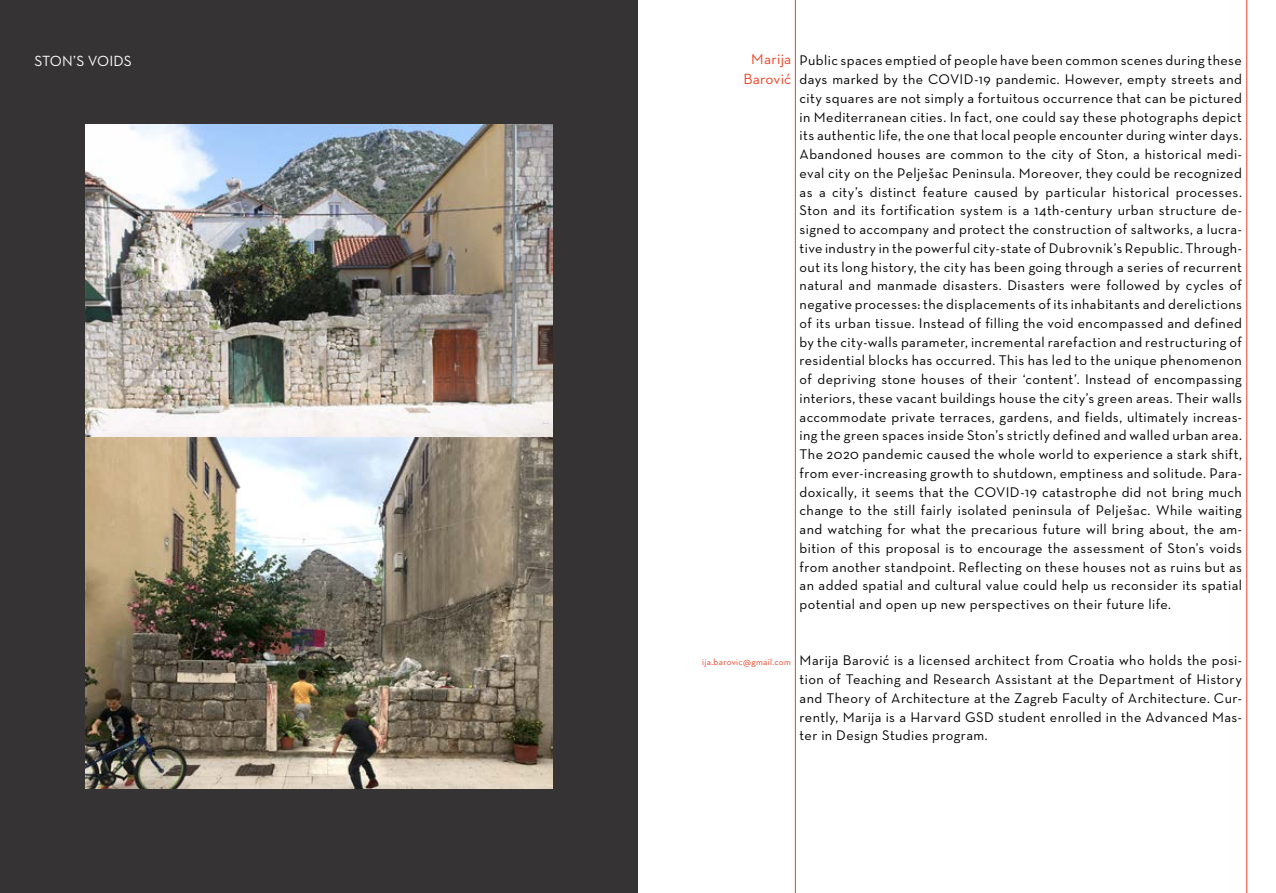
<style>
.page{position:relative;width:1276px;height:893px;background:#fff}
.page>*{position:absolute;margin:0;border:0;box-sizing:border-box;transform-origin:0 0}
.t1{font:500 15px/19.5px "Neutra Text CE";letter-spacing:.015em;color:#ef4123;text-align:center}
.t2{font:500 15px "Neutra Text CE";color:#fff}
.t3{font:500 14.25px/18.8px "Neutra Text CE";letter-spacing:.03em;color:#000;text-align:justify}
.t4{font:500 9px "Neutra Text CE";letter-spacing:.035em;color:#ef4123}
</style>
<div class="page">
<div style="left:0;top:0;width:638px;height:893px;background:#353334"></div>
<hr style="left:795px;top:0;width:1px;height:893px;background:#ef4123">
<hr style="left:1246px;top:0;width:1px;height:893px;background:#ef4123">
<img style="left:85px;top:125px;width:468px;height:311px">
<img style="left:85px;top:438px;width:468px;height:351px">
<p class="t2" style="left:34px;top:52px;width:99px">STON’S VOIDS</p>
<p class="t1" style="left:743px;top:49px;width:49px">Marija<br>Barović</p>
<p class="t3" style="left:799px;top:51px;width:444px">Public spaces emptied of people have been common scenes during these days marked by the COVID-19 pandemic. However, empty streets and city squares are not simply a fortuitous occurrence that can be pictured in Mediterranean cities. In fact, one could say these photographs depict its authentic life, the one that local people encounter during winter days.<br>Abandoned houses are common to the city of Ston, a historical medi&shy;eval city on the Pelješac Peninsula. Moreover, they could be recognized as a city’s distinct feature caused by particular historical processes.<br>Ston and its fortification system is a 14th-century urban structure de&shy;signed to accompany and protect the construction of saltworks, a lucra&shy;tive industry in the powerful city-state of Dubrovnik’s Republic. Through&shy;out its long history, the city has been going through a series of recurrent natural and manmade disasters. Disasters were followed by cycles of negative processes: the displacements of its inhabitants and derelictions of its urban tissue. Instead of filling the void encompassed and defined by the city-walls parameter, incremental rarefaction and restructuring of residential blocks has occurred. This has led to the unique phenomenon of depriving stone houses of their ‘content’. Instead of encompassing interiors, these vacant buildings house the city’s green areas. Their walls accommodate private terraces, gardens, and fields, ultimately increas&shy;ing the green spaces inside Ston’s strictly defined and walled urban area.<br>The 2020 pandemic caused the whole world to experience a stark shift, from ever-increasing growth to shutdown, emptiness and solitude. Para&shy;doxically, it seems that the COVID-19 catastrophe did not bring much change to the still fairly isolated peninsula of Pelješac. While waiting and watching for what the precarious future will bring about, the am&shy;bition of this proposal is to encourage the assessment of Ston’s voids from another standpoint. Reflecting on these houses not as ruins but as an added spatial and cultural value could help us reconsider its spatial potential and open up new perspectives on their future life.</p>
<p class="t4" style="left:702px;top:656px;width:90px">ija.barovic@gmail.com</p>
<p class="t3" style="left:799px;top:651px;width:444px">Marija Barović is a licensed architect from Croatia who holds the posi&shy;tion of Teaching and Research Assistant at the Department of History and Theory of Architecture at the Zagreb Faculty of Architecture. Cur&shy;rently, Marija is a Harvard GSD student enrolled in the Advanced Mas&shy;ter in Design Studies program.</p>
</div>
